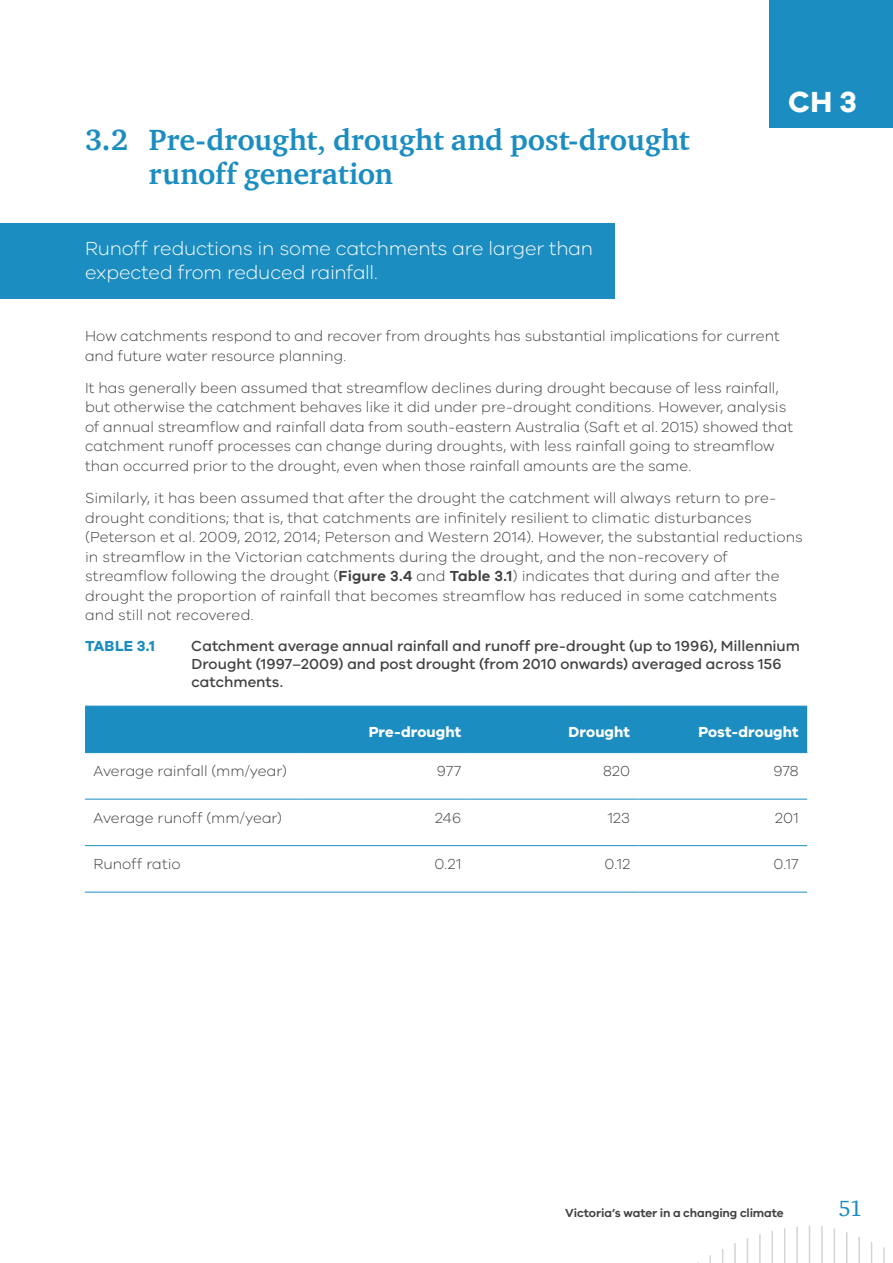
<style>
.page{position:relative;width:893px;height:1263px;background:#fff}
.page>*{position:absolute;margin:0;border:0;box-sizing:border-box;transform-origin:0 0}
.t1{font:700 30px/34.5px "ITC Charter Com";letter-spacing:-.005em;color:#1c8dc1}
.t2{font:700 30px "VIC";color:#fff}
.t3{font:22.5px "ITC Charter Com";color:#1c8dc1}
.t4{font:300 19.5px/24px "VIC";letter-spacing:-.015em;color:#fff}
.t5{font:300 15px/19.5px "VIC";color:#414042}
.t6{font:500 15px/18px "VIC";color:#414042}
.t7{font:700 15px "VIC";letter-spacing:.005em;color:#fff}
.t8{font:700 15px "VIC";letter-spacing:.02em;color:#1c8dc1}
.t9{font:600 12px "VIC";letter-spacing:-.01em;color:#414042}
.s1{font-weight:600}
</style>
<div class="page">
<hr style="left:573px;top:1226px;width:1px;height:37px;background:#d1d3d4">
<hr style="left:585px;top:1226px;width:2px;height:37px;background:#d1d3d4">
<hr style="left:598px;top:1226px;width:1px;height:37px;background:#d1d3d4">
<hr style="left:610px;top:1226px;width:2px;height:37px;background:#d1d3d4">
<hr style="left:623px;top:1226px;width:1px;height:37px;background:#d1d3d4">
<hr style="left:635px;top:1226px;width:1px;height:37px;background:#d1d3d4">
<hr style="left:647px;top:1226px;width:2px;height:37px;background:#d1d3d4">
<hr style="left:660px;top:1226px;width:1px;height:37px;background:#d1d3d4">
<hr style="left:672px;top:1226px;width:2px;height:37px;background:#d1d3d4">
<hr style="left:685px;top:1226px;width:1px;height:37px;background:#d1d3d4">
<hr style="left:697px;top:1226px;width:1px;height:37px;background:#d1d3d4">
<hr style="left:709px;top:1226px;width:2px;height:37px;background:#d1d3d4">
<hr style="left:722px;top:1226px;width:1px;height:37px;background:#d1d3d4">
<hr style="left:734px;top:1226px;width:2px;height:37px;background:#d1d3d4">
<hr style="left:747px;top:1226px;width:1px;height:37px;background:#d1d3d4">
<hr style="left:759px;top:1226px;width:2px;height:37px;background:#d1d3d4">
<hr style="left:771px;top:1226px;width:2px;height:37px;background:#d1d3d4">
<hr style="left:784px;top:1226px;width:1px;height:37px;background:#d1d3d4">
<hr style="left:796px;top:1226px;width:2px;height:37px;background:#d1d3d4">
<hr style="left:809px;top:1226px;width:1px;height:37px;background:#d1d3d4">
<hr style="left:821px;top:1226px;width:2px;height:37px;background:#d1d3d4">
<hr style="left:834px;top:1226px;width:1px;height:37px;background:#d1d3d4">
<hr style="left:846px;top:1226px;width:1px;height:37px;background:#d1d3d4">
<hr style="left:858px;top:1226px;width:2px;height:37px;background:#d1d3d4">
<hr style="left:871px;top:1226px;width:1px;height:37px;background:#d1d3d4">
<hr style="left:883px;top:1226px;width:2px;height:37px;background:#d1d3d4">
<hr style="left:836px;top:1226px;width:57px;height:1px;background:#fff">
<div style="left:769px;top:0;width:124px;height:128px;background:#1c8dc1"></div>
<div style="left:0;top:223px;width:614px;height:76px;background:#1c8dc1"></div>
<div style="left:85px;top:707px;width:722px;height:45px;background:#1c8dc1"></div>
<hr style="left:85px;top:706px;width:216px;height:1px;background:#1c8dc1">
<hr style="left:301px;top:706px;width:169px;height:1px;background:#1c8dc1">
<hr style="left:470px;top:706px;width:168px;height:1px;background:#1c8dc1">
<hr style="left:638px;top:706px;width:169px;height:1px;background:#1c8dc1">
<hr style="left:85px;top:752px;width:216px;height:1px;background:#1c8dc1">
<hr style="left:301px;top:752px;width:169px;height:1px;background:#1c8dc1">
<hr style="left:470px;top:752px;width:168px;height:1px;background:#1c8dc1">
<hr style="left:638px;top:752px;width:169px;height:1px;background:#1c8dc1">
<hr style="left:85px;top:799px;width:216px;height:1px;background:#1c8dc1">
<hr style="left:301px;top:799px;width:169px;height:1px;background:#1c8dc1">
<hr style="left:470px;top:799px;width:168px;height:1px;background:#1c8dc1">
<hr style="left:638px;top:799px;width:169px;height:1px;background:#1c8dc1">
<hr style="left:85px;top:845px;width:216px;height:1px;background:#1c8dc1">
<hr style="left:301px;top:845px;width:169px;height:1px;background:#1c8dc1">
<hr style="left:470px;top:845px;width:168px;height:1px;background:#1c8dc1">
<hr style="left:638px;top:845px;width:169px;height:1px;background:#1c8dc1">
<hr style="left:85px;top:892px;width:216px;height:1px;background:#1c8dc1">
<hr style="left:301px;top:892px;width:169px;height:1px;background:#1c8dc1">
<hr style="left:470px;top:892px;width:168px;height:1px;background:#1c8dc1">
<hr style="left:638px;top:892px;width:169px;height:1px;background:#1c8dc1">
<h1 class="t1" style="left:149px;top:122px;width:542px;text-indent:-64px">3.2 Pre-drought, drought and post-drought runoff generation</h1>
<h3 class="t4" style="left:85px;top:236px;width:509px">Runoff reductions in some catchments are larger than expected from reduced rainfall.</h3>
<h1 class="t2" style="left:788px;top:83px;width:70px">CH 3</h1>
<p class="t5" style="left:85px;top:326px;width:696px">How catchments respond to and recover from droughts has substantial implications for current and future water resource planning.</p>
<p class="t5" style="left:85px;top:378px;width:710px">It has generally been assumed that streamflow declines during drought because of less rainfall, but otherwise the catchment behaves like it did under pre-drought conditions. However, analysis of annual streamflow and rainfall data from south-eastern Australia (Saft et al. 2015) showed that catchment runoff processes can change during droughts, with less rainfall going to streamflow than occurred prior to the drought, even when those rainfall amounts are the same.</p>
<p class="t5" style="left:85px;top:488px;width:719px">Similarly, it has been assumed that after the drought the catchment will always return to pre&shy;drought conditions; that is, that catchments are infinitely resilient to climatic disturbances (Peterson et al. 2009, 2012, 2014; Peterson and Western 2014). However, the substantial reductions in streamflow in the Victorian catchments during the drought, and the non-recovery of streamflow following the drought (<span class="s1">Figure 3.4</span> and <span class="s1">Table 3.1</span>) indicates that during and after the drought the proportion of rainfall that becomes streamflow has reduced in some catchments and still not recovered.</p>
<p class="t8" style="left:85px;top:637px;width:72px">Table 3.1</p>
<p class="t6" style="left:191px;top:636px;width:610px">Catchment average annual rainfall and runoff pre-drought (up to 1996), Millennium<br>Drought (1997–2009) and post drought (from 2010 onwards) averaged across 156 catchments.</p>
<p class="t7" style="left:369px;top:722px;width:94px">Pre-drought</p>
<p class="t7" style="left:568px;top:722px;width:63px">Drought</p>
<p class="t7" style="left:698px;top:722px;width:102px">Post-drought</p>
<p class="t5" style="left:94px;top:761px;width:195px">Average rainfall (mm/year)</p>
<p class="t5" style="left:437px;top:761px;width:26px">977</p>
<p class="t5" style="left:603px;top:761px;width:28px">820</p>
<p class="t5" style="left:773px;top:761px;width:27px">978</p>
<p class="t5" style="left:94px;top:807px;width:190px">Average runoff (mm/year)</p>
<p class="t5" style="left:435px;top:807px;width:28px">246</p>
<p class="t5" style="left:608px;top:807px;width:24px">123</p>
<p class="t5" style="left:775px;top:807px;width:25px">201</p>
<p class="t5" style="left:94px;top:854px;width:89px">Runoff ratio</p>
<p class="t5" style="left:434px;top:854px;width:28px">0.21</p>
<p class="t5" style="left:604px;top:854px;width:27px">0.12</p>
<p class="t5" style="left:773px;top:854px;width:27px">0.17</p>
<p class="t9" style="left:565px;top:1206px;width:220px">Victoria’s water in a changing climate</p>
<h2 class="t3" style="left:838px;top:1194px;width:25px">51</h2>
</div>
